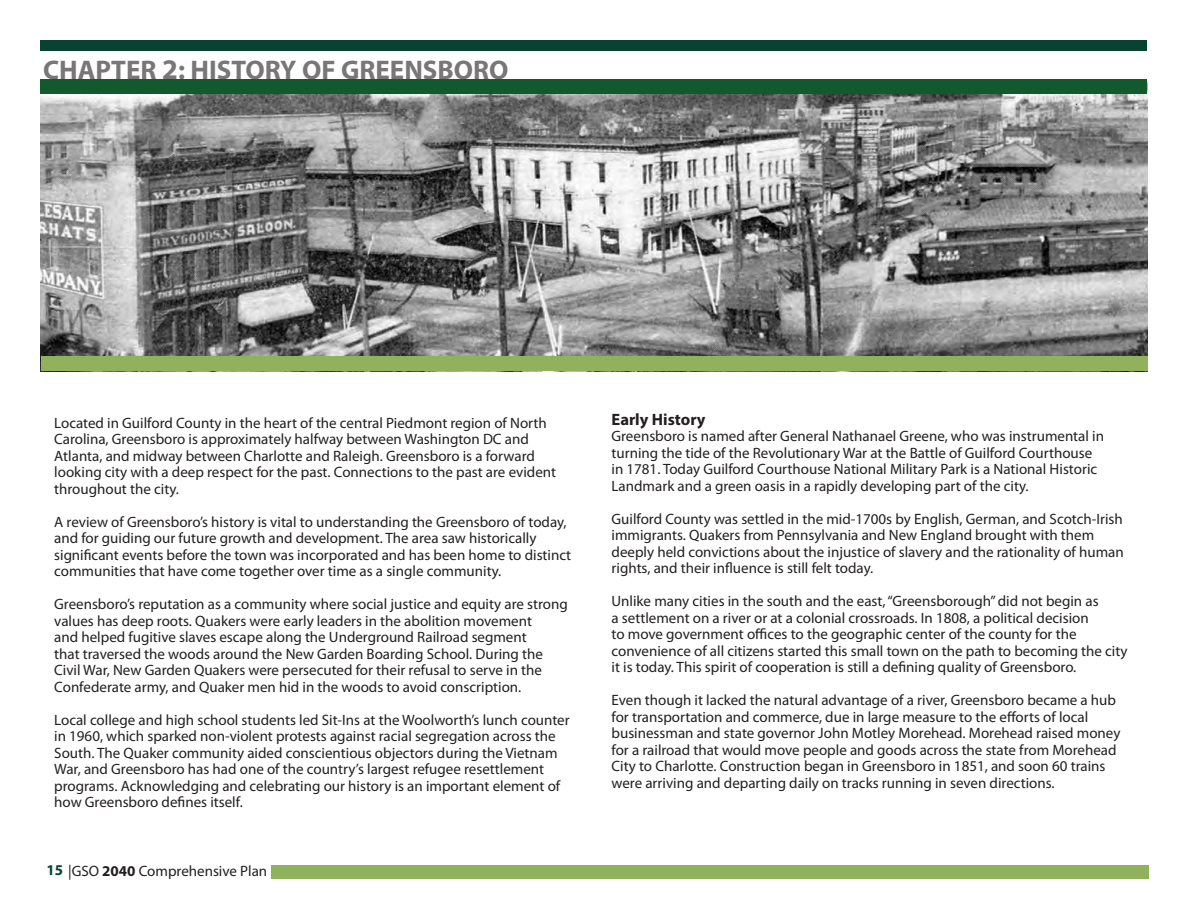
<style>
.page{position:relative;width:1188px;height:918px;background:#fff}
.page>*{position:absolute;margin:0;border:0;box-sizing:border-box;transform-origin:0 0}
.t1{font:700 27px "Myriad Pro";color:#787677}
.t2{font:700 16.5px "Myriad Pro";color:#231f20}
.t3{font:15px/16.5px "Myriad Pro";color:#231f20}
.s1{font-size:28.5px}
.s2{font-weight:700;color:#084331}
.s3{font-weight:700}
</style>
<div class="page">
<div style="left:271px;top:865px;width:877px;height:14px;background:#91b25c"></div>
<div style="left:40px;top:40px;width:1108px;height:11px;background:#084331"></div>
<img style="left:40px;top:94px;width:1108px;height:277px">
<div style="left:40px;top:79px;width:1108px;height:15px;background:#12592d"></div>
<div style="left:41px;top:356px;width:1107px;height:15px;background:#91b25c"></div>
<p class="t1" style="left:43px;top:52px;width:467px">CHAPTER <span class="s1">2</span>: HISTORY OF GREENSBORO</p>
<p class="t3" style="left:54px;top:414px;width:503px">Located in Guilford County in the heart of the central Piedmont region of North Carolina, Greensboro is approximately halfway between Washington DC and Atlanta, and midway between Charlotte and Raleigh. Greensboro is a forward looking city with a deep respect for the past. Connections to the past are evident throughout the city.</p>
<p class="t3" style="left:54px;top:513px;width:519px">A review of Greensboro’s history is vital to understanding the Greensboro of today, and for guiding our future growth and development. The area saw historically significant events before the town was incorporated and has been home to distinct communities that have come together over time as a single community.</p>
<p class="t3" style="left:54px;top:596px;width:515px">Greensboro’s reputation as a community where social justice and equity are strong values has deep roots. Quakers were early leaders in the abolition movement<br>and helped fugitive slaves escape along the Underground Railroad segment<br>that traversed the woods around the New Garden Boarding School. During the Civil War, New Garden Quakers were persecuted for their refusal to serve in the Confederate army, and Quaker men hid in the woods to avoid conscription.</p>
<p class="t3" style="left:54px;top:711px;width:517px">Local college and high school students led Sit-Ins at the Woolworth’s lunch counter in 1960, which sparked non-violent protests against racial segregation across the South. The Quaker community aided conscientious objectors during the Vietnam War, and Greensboro has had one of the country’s largest refugee resettlement programs. Acknowledging and celebrating our history is an important element of how Greensboro defines itself.</p>
<p class="t3" style="left:46px;top:862px;width:222px"><span class="s2">15</span> |GSO <span class="s3">2040</span> Comprehensive Plan</p>
<p class="t2" style="left:612px;top:408px;width:96px">Early History</p>
<p class="t3" style="left:612px;top:428px;width:494px">Greensboro is named after General Nathanael Greene, who was instrumental in turning the tide of the Revolutionary War at the Battle of Guilford Courthouse in 1781. Today Guilford Courthouse National Military Park is a National Historic Landmark and a green oasis in a rapidly developing part of the city.</p>
<p class="t3" style="left:612px;top:510px;width:514px">Guilford County was settled in the mid-1700s by English, German, and Scotch-Irish immigrants. Quakers from Pennsylvania and New England brought with them deeply held convictions about the injustice of slavery and the rationality of human rights, and their influence is still felt today.</p>
<p class="t3" style="left:612px;top:593px;width:518px">Unlike many cities in the south and the east, “Greensborough” did not begin as<br>a settlement on a river or at a colonial crossroads. In 1808, a political decision<br>to move government offices to the geographic center of the county for the convenience of all citizens started this small town on the path to becoming the city it is today. This spirit of cooperation is still a defining quality of Greensboro.</p>
<p class="t3" style="left:612px;top:692px;width:511px">Even though it lacked the natural advantage of a river, Greensboro became a hub for transportation and commerce, due in large measure to the efforts of local businessman and state governor John Motley Morehead. Morehead raised money for a railroad that would move people and goods across the state from Morehead City to Charlotte. Construction began in Greensboro in 1851, and soon 60 trains were arriving and departing daily on tracks running in seven directions.</p>
</div>
